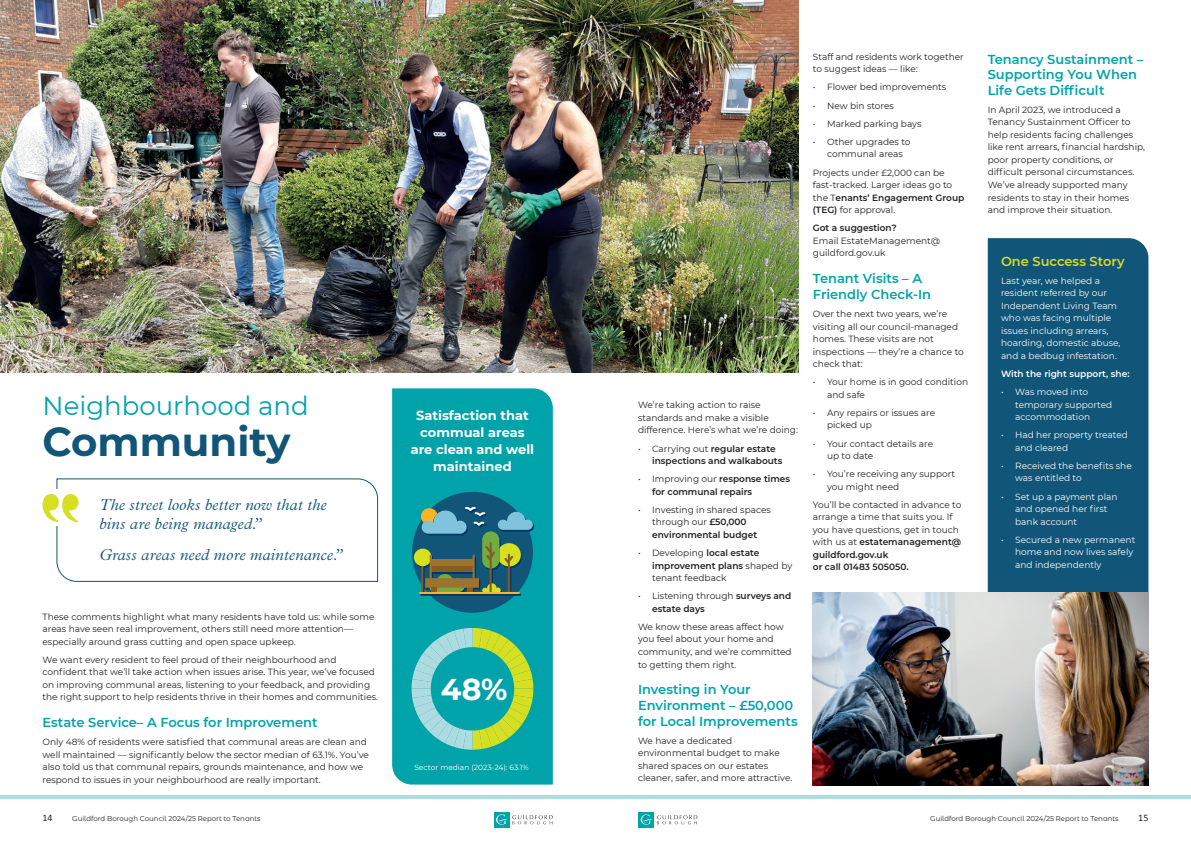
<style>
.page{position:relative;width:1191px;height:842px;background:#fff}
.page>*{position:absolute;margin:0;border:0;box-sizing:border-box;transform-origin:0 0}
.Title_7{font:700 40.2px "Montserrat";color:#115578}
.Title_5_Center{font:700 30px "Montserrat";color:#fff}
.Title_3{font:26px "Montserrat";color:#00a3a9}
.Sub_Header_1{font:italic 300 16px/19px "Plantin MT Pro";letter-spacing:.01em;color:#115578}
.Main_Copy{font:600 13px/15.6px "Montserrat";color:#00a3a9}
.Body_Text{font:600 13px/15.6px "Montserrat";color:#00a3a9}
.Main_Copy-2{font:700 13px/17px "Montserrat";color:#fff;text-align:center}
.Main_Copy-3{font:600 13px "Montserrat";color:#d6df21}
.t1{font:10px "Calibri";color:#231f20}
.Body_Text-2{font:9px/12.5px "Montserrat";color:#231f20}
.Body_Text-3{font:9px/12.5px "Montserrat";color:#fff}
.t2{font:600 9px/12.5px "Montserrat";color:#231f20}
.Body_Text-4{font:600 9px "Montserrat";color:#fff}
.Body_Text-5{font:7.5px "Montserrat";color:#fff}
.t3{font:7px "Montserrat Alternates";color:#231f20}
.s1{font-weight:400}
.s2{font-weight:600}
</style>
<div class="page">
<div style="left:987px;top:238px;width:161px;height:354px;background:#115578"></div>
<div style="left:392px;top:388px;width:161px;height:396px;background:#00a3a9"></div>
<svg style="left:411px;top:628px;width:122px;height:122px;background:#4eba98"></svg>
<div style="left:412px;top:492px;width:121px;height:121px;background:#115578;border-radius:50%"></div>
<svg style="left:43px;top:478px;width:335px;height:104px"></svg>
<div style="left:415px;top:550px;width:18px;height:18px;background:#638548;border-radius:50%"></div>
<div style="left:414px;top:549px;width:17px;height:17px;background:#d6df21;border-radius:50%"></div>
<svg style="left:418px;top:506px;width:116px;height:90px"></svg>
<hr style="left:419px;top:592px;width:101px;height:2px;background:#fcb325">
<img style="left:0;top:0;width:798px;height:372px">
<img style="left:813px;top:592px;width:335px;height:193px">
<div style="left:494px;top:812px;width:15px;height:15px;background:#00a3a9"></div>
<svg style="left:496px;top:814px;width:56px;height:11px"></svg>
<div style="left:638px;top:812px;width:16px;height:15px;background:#00a3a9"></div>
<svg style="left:641px;top:814px;width:56px;height:11px"></svg>
<hr style="left:0;top:795px;width:596px;height:4px;background:#aedbdf">
<hr style="left:596px;top:795px;width:595px;height:4px;background:#aedbdf">
<p class="Title_3" style="left:43px;top:388px;width:268px">Neighbourhood and</p>
<p class="Title_7" style="left:43px;top:412px;width:250px">Community</p>
<p class="Sub_Header_1" style="left:99px;top:496px;width:229px">The street looks better now that the bins are being managed.”</p>
<p class="Sub_Header_1" style="left:99px;top:546px;width:245px">Grass areas need more maintenance.”</p>
<p class="Body_Text-2" style="left:43px;top:610px;width:333px">These comments highlight what many residents have told us: while some areas have seen real improvement, others still need more attention— especially around grass cutting and open space upkeep.</p>
<p class="Body_Text-2" style="left:43px;top:653px;width:337px">We want every resident to feel proud of their neighbourhood and confident that we’ll take action when issues arise. This year, we’ve focused on improving communal areas, listening to your feedback, and providing the right support to help residents thrive in their homes and communities.</p>
<p class="Main_Copy" style="left:43px;top:714px;width:277px">Estate Service– A Focus for Improvement</p>
<p class="Body_Text-2" style="left:43px;top:736px;width:328px">Only 48% of residents were satisfied that communal areas are clean and well maintained — significantly below the sector median of 63.1%. You’ve also told us that communal repairs, grounds maintenance, and how we respond to issues in your neighbourhood are really important.</p>
<p class="Main_Copy-2" style="left:411px;top:406px;width:125px">Satisfaction that commual areas are clean and well maintained</p>
<p class="Title_5_Center" style="left:441px;top:667px;width:68px">48%</p>
<p class="Body_Text-5" style="left:414px;top:762px;width:116px">Sector median (2023-24): 63.1%</p>
<p class="Body_Text-2" style="left:638px;top:399px;width:161px">We’re taking action to raise standards and make a visible difference. Here’s what we’re doing:</p>
<p class="t2" style="left:652px;top:442px;width:132px;text-indent:-14px"><span class="s1">• Carrying out</span> regular estate inspections and walkabouts</p>
<p class="t2" style="left:652px;top:472px;width:139px;text-indent:-14px"><span class="s1">• Improving our</span> response times for communal repairs</p>
<p class="Body_Text-2" style="left:652px;top:503px;width:120px;text-indent:-14px">• Investing in shared spaces through our <span class="s2">£50,000 environmental budget</span></p>
<p class="Body_Text-2" style="left:652px;top:546px;width:142px;text-indent:-14px">• Developing <span class="s2">local estate improvement plans</span> shaped by tenant feedback</p>
<p class="t2" style="left:652px;top:589px;width:141px;text-indent:-14px"><span class="s1">• Listening through</span> surveys and estate days</p>
<p class="Body_Text-2" style="left:638px;top:620px;width:155px">We know these areas affect how you feel about your home and community, and we’re committed to getting them right.</p>
<p class="Main_Copy" style="left:638px;top:681px;width:161px">Investing in Your<br>Environment – £50,000 for Local Improvements</p>
<p class="Body_Text-2" style="left:638px;top:734px;width:156px">We have a dedicated environmental budget to make shared spaces on our estates cleaner, safer, and more attractive.</p>
<p class="Body_Text-2" style="left:813px;top:50px;width:152px">Staff and residents work together to suggest ideas — like:</p>
<p class="Body_Text-2" style="left:813px;top:81px;width:135px">• Flower bed improvements</p>
<p class="Body_Text-2" style="left:813px;top:99px;width:82px">• New bin stores</p>
<p class="Body_Text-2" style="left:813px;top:117px;width:110px">• Marked parking bays</p>
<p class="Body_Text-2" style="left:827px;top:135px;width:85px;text-indent:-14px">• Other upgrades to communal areas</p>
<p class="Body_Text-2" style="left:813px;top:166px;width:153px">Projects under £2,000 can be fast-tracked. Larger ideas go to the T<span class="s2">enants’ Engagement Group (TEG)</span> for approval.</p>
<p class="Body_Text-2" style="left:813px;top:221px;width:129px"><span class="s2">Got a suggestion?<br></span>Email EstateManagement@ guildford.gov.uk</p>
<p class="Main_Copy" style="left:813px;top:270px;width:120px">Tenant Visits – A<br>Friendly Check-In</p>
<p class="Body_Text-2" style="left:813px;top:307px;width:152px">Over the next two years, we’re visiting all our council-managed homes. These visits are not inspections — they’re a chance to check that:</p>
<p class="Body_Text-2" style="left:827px;top:375px;width:143px;text-indent:-14px">• Your home is in good condition and safe</p>
<p class="Body_Text-2" style="left:827px;top:406px;width:110px;text-indent:-14px">• Any repairs or issues are picked up</p>
<p class="Body_Text-2" style="left:827px;top:437px;width:108px;text-indent:-14px">• Your contact details are up to date</p>
<p class="Body_Text-2" style="left:827px;top:467px;width:130px;text-indent:-14px">• You’re receiving any support you might need</p>
<p class="Body_Text-2" style="left:813px;top:498px;width:150px">You’ll be contacted in advance to arrange a time that suits you. If you have questions, get in touch with us at <span class="s2">estatemanagement@ guildford.gov.uk<br>or call 01483 505050.</span></p>
<p class="Body_Text" style="left:987px;top:51px;width:157px">Tenancy Sustainment –<br>Supporting You When<br>Life Gets Difficult</p>
<p class="Body_Text-2" style="left:987px;top:103px;width:159px">In April 2023, we introduced a<br>Tenancy Sustainment Officer to help residents facing challenges like rent arrears, financial hardship, poor property conditions, or difficult personal circumstances.<br>We’ve already supported many residents to stay in their homes and improve their situation.</p>
<p class="Main_Copy-3" style="left:1001px;top:252px;width:125px">One Success Story</p>
<p class="Body_Text-3" style="left:1001px;top:274px;width:121px">Last year, we helped a resident referred by our<br>Independent Living Team who was facing multiple issues including arrears, hoarding, domestic abuse, and a bedbug infestation.</p>
<p class="Body_Text-4" style="left:1001px;top:367px;width:130px">With the right support, she:</p>
<p class="Body_Text-3" style="left:1015px;top:385px;width:99px;text-indent:-14px">• Was moved into temporary supported accommodation</p>
<p class="Body_Text-3" style="left:1015px;top:428px;width:114px;text-indent:-14px">• Had her property treated and cleared</p>
<p class="Body_Text-3" style="left:1015px;top:459px;width:118px;text-indent:-14px">• Received the benefits she was entitled to</p>
<p class="Body_Text-3" style="left:1015px;top:490px;width:104px;text-indent:-14px">• Set up a payment plan and opened her first bank account</p>
<p class="Body_Text-3" style="left:1015px;top:533px;width:122px;text-indent:-14px">• Secured a new permanent home and now lives safely and independently</p>
<p class="t1" style="left:43px;top:811px;width:12px">14</p>
<p class="t3" style="left:72px;top:814px;width:190px">Guildford Borough Council 2024/25 Report to Tenants</p>
<p class="t3" style="left:930px;top:814px;width:190px">Guildford Borough Council 2024/25 Report to Tenants</p>
<p class="t1" style="left:1138px;top:811px;width:12px">15</p>
</div>
